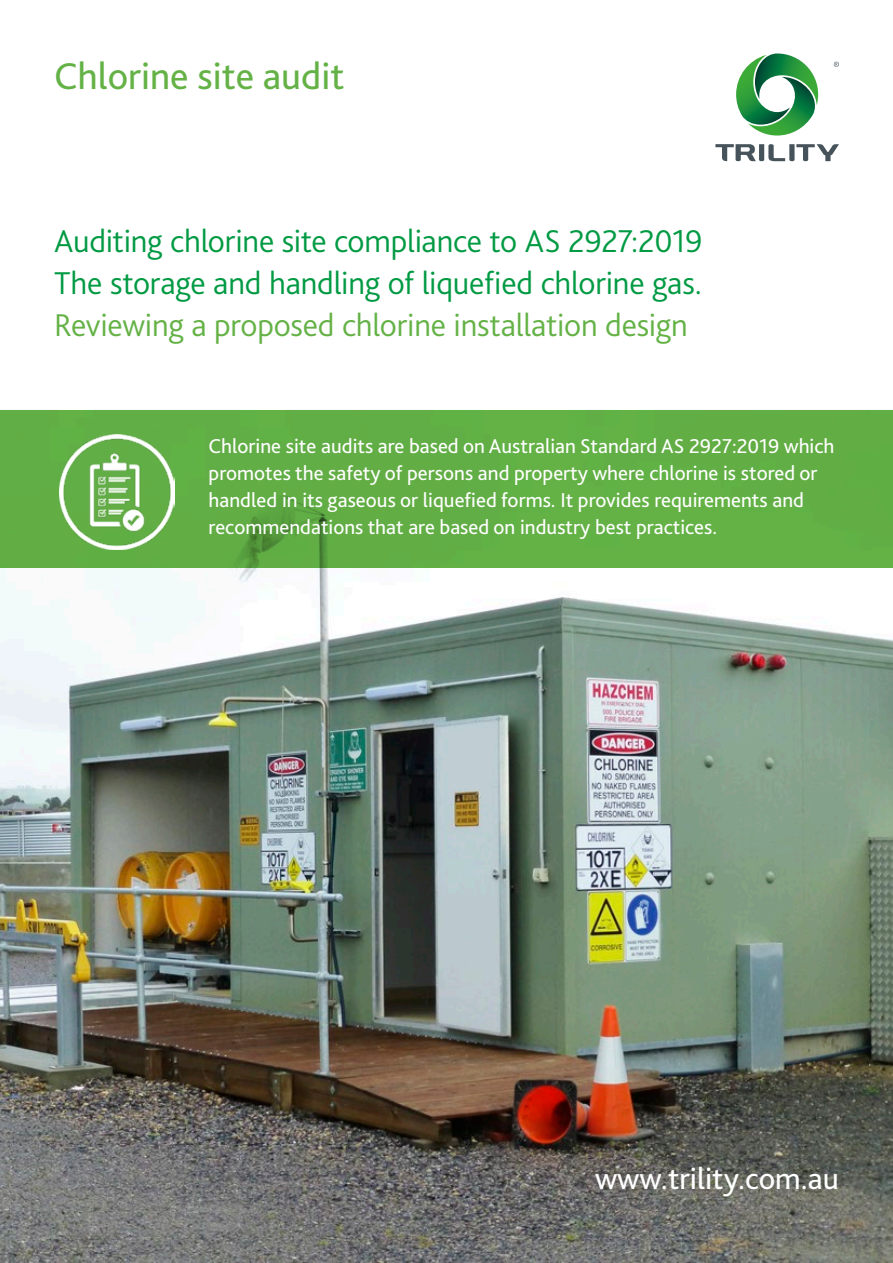
<style>
.page{position:relative;width:893px;height:1263px;background:#fff}
.page>*{position:absolute;margin:0;border:0;box-sizing:border-box;transform-origin:0 0}
.Name_of_fact_sheet{font:39px "Bliss 2";color:#64b246}
.Intro_copy{font:300 33px/42px "Bliss 2";letter-spacing:-.01em;color:#009a43;text-align:justify}
.Web_address{font:31.5px "Bliss 2";color:#fff}
.t1{font:21px/27px "Bliss 2";color:#fff}
.s1{color:#64b246}
</style>
<div class="page">
<img style="left:0;top:567px;width:893px;height:696px">
<svg style="left:736px;top:53px;width:83px;height:83px"></svg>
<svg style="left:715px;top:144px;width:124px;height:17px"></svg>
<svg style="left:834px;top:62px;width:5px;height:5px"></svg>
<div style="left:0;top:410px;width:893px;height:157px;background:#64b246"></div>
<img style="left:60px;top:434px;width:115px;height:115px">
<p class="Name_of_fact_sheet" style="left:54px;top:52px;width:292px">Chlorine site audit</p>
<p class="Intro_copy" style="left:54px;top:219px;width:650px">Auditing chlorine site compliance to AS 2927:2019<br>The storage and handling of liquefied chlorine gas.<br><span class="s1">Reviewing a proposed chlorine installation design</span></p>
<p class="t1" style="left:209px;top:432px;width:627px">Chlorine site audits are based on Australian Standard AS 2927:2019 which promotes the safety of persons and property where chlorine is stored or handled in its gaseous or liquefied forms. It provides requirements and recommendations that are based on industry best practices.</p>
<p class="Web_address" style="left:595px;top:1159px;width:245px">www.trility.com.au</p>
</div>
